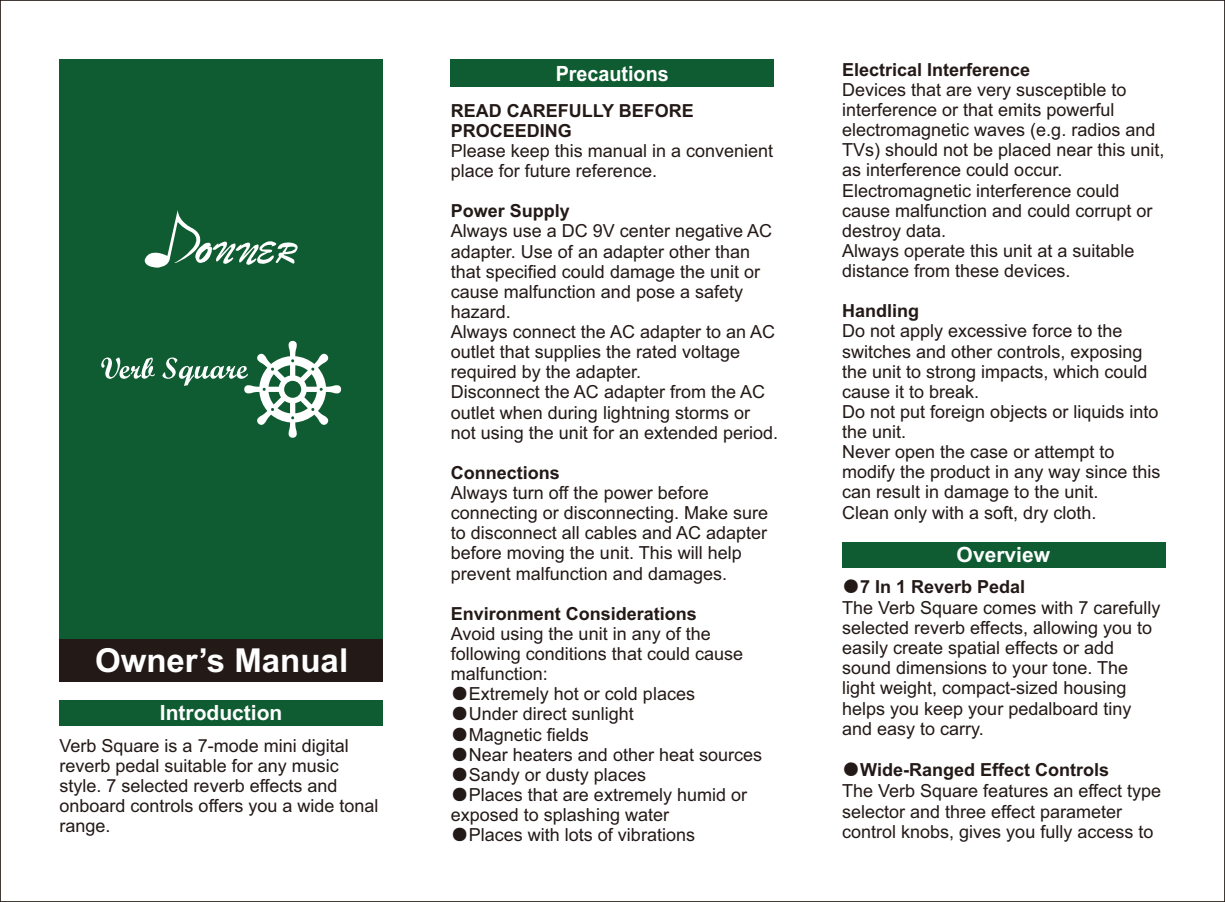
<style>
.page{position:relative;width:1225px;height:902px;background:#fff}
.page>*{position:absolute;margin:0;border:0;box-sizing:border-box;transform-origin:0 0}
.t1{font:700 33px "Arial";color:#fff}
.t2{font:700 21px "Arial";color:#fff}
.t3{font:700 21px "Arial";color:#fff;scale:.94 1}
.t4{font:18px/20.1px "Arial";color:#231916}
.t5{font:700 18px/20.1px "Arial";color:#231916}
.s1{font-family:"Sim Sun"}
.s2{font-family:"Adobe Fangsong Std"}
.s3{font-weight:700}
</style>
<div class="page">
<div style="left:60px;top:60px;width:323px;height:621px;background:#105c32"></div>
<div style="left:60px;top:700px;width:323px;height:25px;background:#105c32"></div>
<div style="left:842px;top:542px;width:323px;height:25px;background:#105c32"></div>
<div style="left:60px;top:639px;width:323px;height:42px;background:#231916"></div>
<div style="left:451px;top:60px;width:323px;height:27px;background:#105c32"></div>
<svg style="left:144px;top:210px;width:154px;height:57px"></svg>
<svg style="left:101px;top:340px;width:241px;height:98px"></svg>
<h1 class="t1" style="left:95px;top:648px;width:255px">Owner’s Manual</h1>
<p class="t2" style="left:160px;top:705px;width:124px">Introduction</p>
<p class="t4" style="left:60px;top:736px;width:320px">Verb Square is a 7-mode mini digital reverb pedal suitable for any music style. 7 selected reverb effects and onboard controls offers you a wide tonal range.</p>
<p class="t3" style="left:556px;top:65px;width:122px">Precautions</p>
<p class="t5" style="left:842px;top:61px;width:190px">Electrical Interference</p>
<p class="t4" style="left:842px;top:81px;width:324px">Devices that are very susceptible to interference or that emits powerful electromagnetic waves (e.g. radios and TVs) should not be placed near this unit, as interference could occur.<br>Electromagnetic interference could cause malfunction and could corrupt or destroy data.<br>Always operate this unit at a suitable distance from these devices.</p>
<p class="t5" style="left:842px;top:302px;width:79px">Handling</p>
<p class="t4" style="left:842px;top:323px;width:320px">Do not apply excessive force to the switches and other controls, exposing the unit to strong impacts, which could cause it to break.<br>Do not put foreign objects or liquids into the unit.<br>Never open the case or attempt to modify the product in any way since this can result in damage to the unit.<br>Clean only with a soft, dry cloth.</p>
<p class="t5" style="left:451px;top:102px;width:245px">READ CAREFULLY BEFORE<br>PROCEEDING</p>
<p class="t4" style="left:451px;top:142px;width:324px">Please keep this manual in a convenient place for future reference.</p>
<p class="t5" style="left:451px;top:202px;width:121px">Power Supply</p>
<p class="t4" style="left:451px;top:223px;width:329px">Always use a DC 9V center negative AC adapter. Use of an adapter other than that specified could damage the unit or cause malfunction and pose a safety hazard.<br>Always connect the AC adapter to an AC outlet that supplies the rated voltage required by the adapter.<br>Disconnect the AC adapter from the AC outlet when during lightning storms or not using the unit for an extended period.</p>
<p class="t5" style="left:451px;top:464px;width:111px">Connections</p>
<p class="t4" style="left:451px;top:484px;width:319px">Always turn off the power before connecting or disconnecting. Make sure to disconnect all cables and AC adapter before moving the unit. This will help prevent malfunction and damages.</p>
<p class="t5" style="left:451px;top:605px;width:248px">Environment Considerations</p>
<p class="t4" style="left:451px;top:625px;width:294px">Avoid using the unit in any of the following conditions that could cause malfunction:</p>
<p class="t4" style="left:451px;top:685px;width:246px"><span class="s1">●</span>Extremely hot or cold places</p>
<p class="t4" style="left:451px;top:705px;width:185px"><span class="s1">●</span>Under direct sunlight</p>
<p class="t4" style="left:451px;top:725px;width:140px"><span class="s1">●</span>Magnetic fields</p>
<p class="t4" style="left:451px;top:745px;width:313px"><span class="s1">●</span>Near heaters and other heat sources</p>
<p class="t4" style="left:451px;top:766px;width:197px"><span class="s1">●</span>Sandy or dusty places</p>
<p class="t4" style="left:451px;top:786px;width:298px"><span class="s1">●</span>Places that are extremely humid or exposed to splashing water</p>
<p class="t4" style="left:451px;top:826px;width:246px"><span class="s1">●</span>Places with lots of vibrations</p>
<p class="t2" style="left:956px;top:547px;width:95px">Overview</p>
<p class="t4" style="left:842px;top:578px;width:320px"><span class="s2">●</span><span class="s3">7 In 1 Reverb Pedal<br></span>The Verb Square comes with 7 carefully selected reverb effects, allowing you to easily create spatial effects or add sound dimensions to your tone. The light weight, compact-sized housing helps you keep your pedalboard tiny and easy to carry.</p>
<p class="t4" style="left:842px;top:761px;width:320px"><span class="s2">●</span><span class="s3">Wide-Ranged Effect Controls<br></span>The Verb Square features an effect type selector and three effect parameter control knobs, gives you fully access to</p>
</div>
